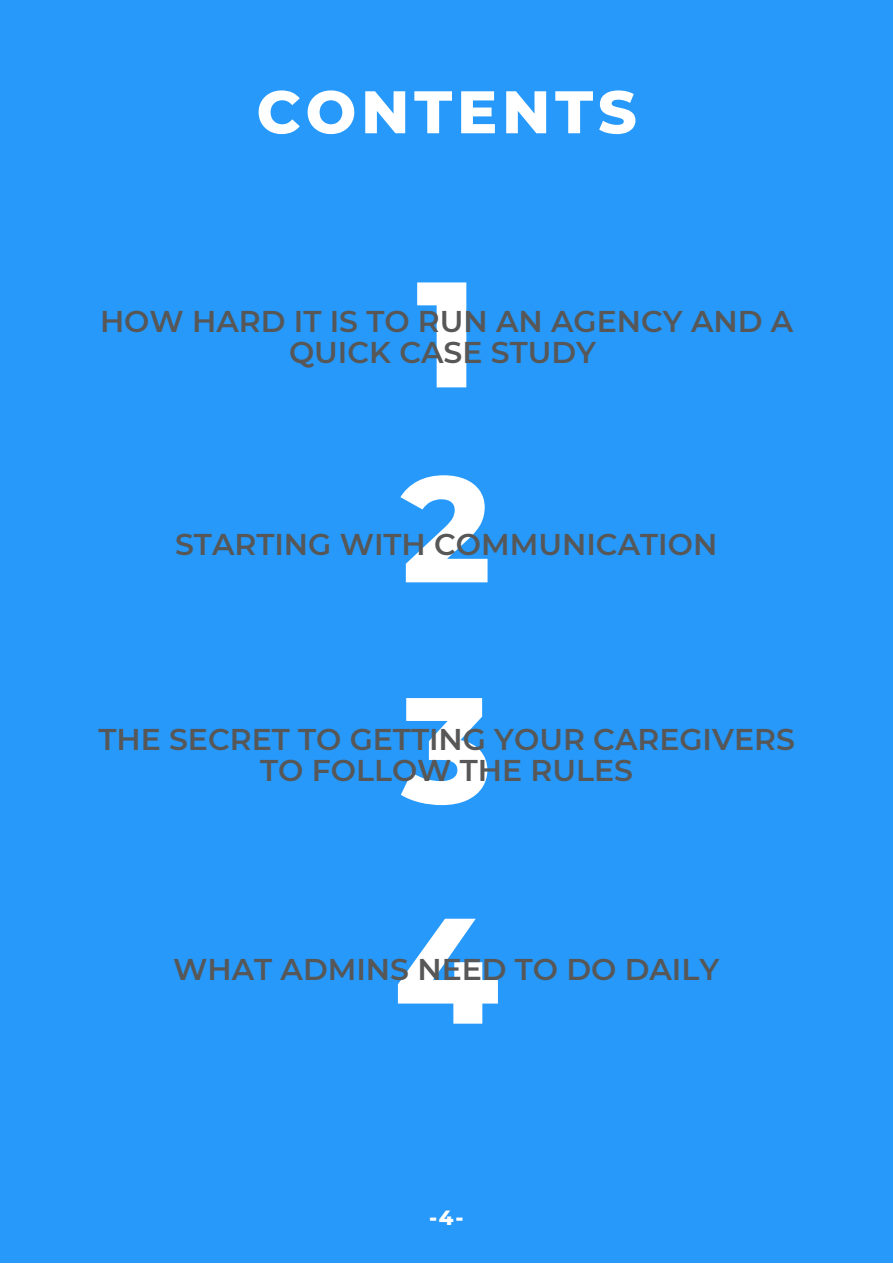
<style>
.page{position:relative;width:893px;height:1264px;background:#fff}
.page>*{position:absolute;margin:0;border:0;box-sizing:border-box;transform-origin:0 0}
.t1{font:800 149.85px "Montserrat";color:#fff}
.t2{font:800 60px "Montserrat";letter-spacing:.08em;color:#fff}
.t3{font:600 30px/31.5px "Montserrat";color:#575757;text-align:center}
.t4{font:800 21px "Montserrat";color:#fff}
</style>
<div class="page">
<div style="left:0;top:0;width:892px;height:1262px;background:#2699fb"></div>
<p class="t2" style="left:256px;top:75px;width:381px">CONTENTS</p>
<p class="t1" style="left:416px;top:242px;width:62px">1</p>
<p class="t3" style="left:100px;top:305px;width:694px">HOW HARD IT IS TO RUN AN AGENCY AND A<br>QUICK CASE STUDY</p>
<p class="t1" style="left:401px;top:437px;width:91px">2</p>
<p class="t3" style="left:175px;top:528px;width:543px">STARTING WITH COMMUNICATION</p>
<p class="t1" style="left:401px;top:658px;width:92px">3</p>
<p class="t3" style="left:98px;top:723px;width:698px">THE SECRET TO GETTING YOUR CAREGIVERS<br>TO FOLLOW THE RULES</p>
<p class="t1" style="left:394px;top:878px;width:106px">4</p>
<p class="t3" style="left:173px;top:953px;width:547px">WHAT ADMINS NEED TO DO DAILY</p>
<p class="t4" style="left:429px;top:1204px;width:36px">-4-</p>
</div>
